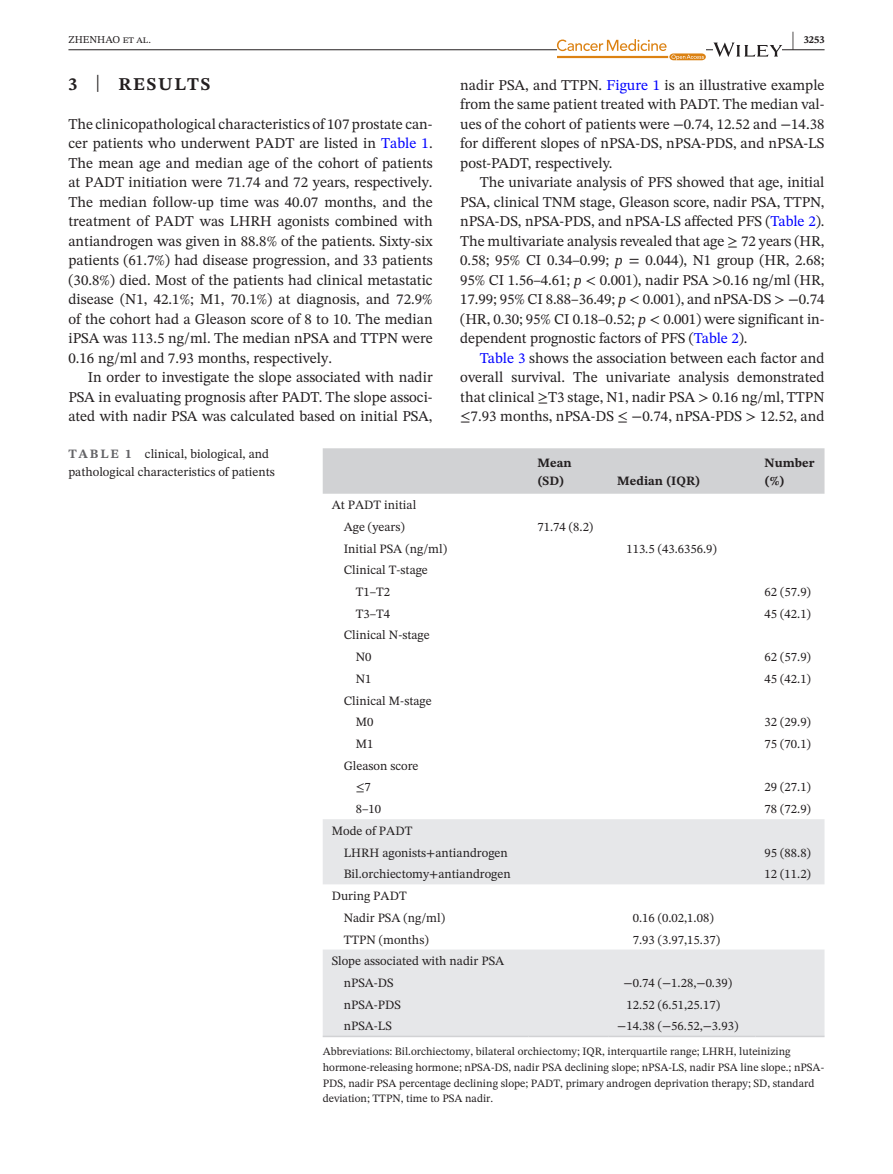
<style>
.page{position:relative;width:893px;height:1174px;background:#fff}
.page>*{position:absolute;margin:0;border:0;box-sizing:border-box;transform-origin:0 0}
.t1{font:700 21px "STIX Two Text";color:#231f20;scale:.42 1}
.t2{font:700 18px "STIX Two Text";letter-spacing:.1em;color:#231f20}
.t3{font:15px/19.5px "STIX Two Text";color:#231f20;text-align:justify}
.t4{font:12.75px/21.8px "STIX Two Text";color:#231f20}
.t5{font:700 12.75px/17.2px "STIX Two Text";color:#231f20}
.t6{font:12.75px "STIX Math";color:#231f20}
.t7{font:11.25px/15.8px "STIX Two Text";color:#231f20}
.t8{font:10.5px "STIX Two Text";color:#231f20}
.t9{font:700 10.5px "STIX Two Text";color:#231f20}
.s1{font-weight:400;font-size:23.7px}
.s2{color:#00f}
.s3{font-family:"STIX Math"}
.s4{font-style:italic}
.s5{font-weight:700;color:#636366}
.s6{font-family:"STIX Two Text"}
</style>
<div class="page">
<hr style="left:68px;top:49px;width:756px;height:1px;background:#231f20">
<svg style="left:557px;top:39px;width:149px;height:21px"></svg>
<svg style="left:713px;top:43px;width:69px;height:14px"></svg>
<div style="left:323px;top:448px;width:501px;height:46px;background:#d1d2d4"></div>
<svg style="left:323px;top:819px;width:501px;height:216px;fill:#e6e7e9"></svg>
<hr style="left:323px;top:1035px;width:205px;height:2px;background:#d1d2d4">
<hr style="left:528px;top:1035px;width:80px;height:2px;background:#d1d2d4">
<hr style="left:608px;top:1035px;width:148px;height:2px;background:#d1d2d4">
<hr style="left:756px;top:1035px;width:68px;height:2px;background:#d1d2d4">
<h1 class="t1" style="left:792px;top:24px;width:8px">|</h1>
<p class="t8" style="left:68px;top:32px;width:84px">ZHENHAO et al.</p>
<p class="t9" style="left:804px;top:32px;width:22px">3253</p>
<p class="t2" style="left:68px;top:71px;width:143px">3 <span class="s1">|</span> RESULTS</p>
<p class="t3" style="left:68px;top:114px;width:366px">The clinicopathological characteristics of 107 prostate can&shy;cer patients who underwent PADT are listed in <span class="s2">Table 1</span>.<br>The mean age and median age of the cohort of patients at PADT initiation were 71.74 and 72 years, respectively.<br>The median follow-up time was 40.07 months, and the treatment of PADT was LHRH agonists combined with antiandrogen was given in 88.8% of the patients. Sixty-six patients (61.7%) had disease progression, and 33 patients (30.8%) died. Most of the patients had clinical metastatic disease (N1, 42.1%; M1, 70.1%) at diagnosis, and 72.9% of the cohort had a Gleason score of 8 to 10. The median iPSA was 113.5 ng/ml. The median nPSA and TTPN were 0.16 ng/ml and 7.93 months, respectively.</p>
<p class="t3" style="left:68px;top:367px;width:366px;text-indent:20px">In order to investigate the slope associated with nadir PSA in evaluating prognosis after PADT. The slope associ&shy;ated with nadir PSA was calculated based on initial PSA,</p>
<p class="t3" style="left:460px;top:75px;width:366px">nadir PSA, and TTPN. <span class="s2">Figure 1</span> is an illustrative example from the same patient treated with PADT. The median val&shy;ues of the cohort of patients were −0.74, 12.52 and −14.38 for different slopes of nPSA-DS, nPSA-PDS, and nPSA-LS post-PADT, respectively.</p>
<p class="t3" style="left:460px;top:172px;width:366px;text-indent:20px">The univariate analysis of PFS showed that age, initial PSA, clinical TNM stage, Gleason score, nadir PSA, TTPN, nPSA-DS, nPSA-PDS, and nPSA-LS affected PFS (<span class="s2">Table 2</span>).<br>The multivariate analysis revealed that age <span class="s3">≥</span> 72 years (HR, 0.58; 95% CI 0.34–0.99; <span class="s4">p</span> = 0.044), N1 group (HR, 2.68; 95% CI 1.56–4.61; <span class="s4">p</span> &lt; 0.001), nadir PSA &gt;0.16 ng/ml (HR, 17.99; 95% CI 8.88–36.49; <span class="s4">p</span> &lt; 0.001), and nPSA-DS &gt; −0.74 (HR, 0.30; 95% CI 0.18–0.52; <span class="s4">p</span> &lt; 0.001) were significant in&shy;dependent prognostic factors of PFS (<span class="s2">Table 2</span>).</p>
<p class="t3" style="left:460px;top:348px;width:366px;text-indent:20px"><span class="s2">Table 3</span> shows the association between each factor and overall survival. The univariate analysis demonstrated that clinical <span class="s3">≥</span>T3 stage, N1, nadir PSA &gt; 0.16 ng/ml, TTPN <span class="s3">≤</span>7.93 months, nPSA-DS <span class="s3">≤</span> −0.74, nPSA-PDS &gt; 12.52, and</p>
<p class="t5" style="left:537px;top:455px;width:36px">Mean (SD)</p>
<p class="t4" style="left:68px;top:445px;width:208px;line-height:18px"><span class="s5">TABLE 1</span> clinical, biological, and pathological characteristics of patients</p>
<p class="t5" style="left:765px;top:455px;width:51px">Number (%)</p>
<p class="t5" style="left:617px;top:472px;width:85px">Median (IQR)</p>
<p class="t4" style="left:332px;top:494px;width:86px;text-align:center">At PADT initial<br>Age (years)</p>
<p class="t4" style="left:537px;top:515px;width:57px">71.74 (8.2)</p>
<p class="t4" style="left:344px;top:537px;width:105px">Initial PSA (ng/ml)</p>
<p class="t4" style="left:626px;top:537px;width:92px">113.5 (43.6356.9)</p>
<p class="t4" style="left:356px;top:559px;width:74px;text-indent:-12px">Clinical T-stage<br>T1–T2</p>
<p class="t4" style="left:765px;top:581px;width:48px">62 (57.9)</p>
<p class="t4" style="left:356px;top:602px;width:36px">T3–T4</p>
<p class="t4" style="left:765px;top:602px;width:48px">45 (42.1)</p>
<p class="t4" style="left:356px;top:624px;width:75px;text-indent:-12px">Clinical N-stage<br>N0</p>
<p class="t4" style="left:765px;top:646px;width:48px">62 (57.9)</p>
<p class="t4" style="left:356px;top:667px;width:17px">N1</p>
<p class="t4" style="left:765px;top:667px;width:48px">45 (42.1)</p>
<p class="t4" style="left:356px;top:689px;width:77px;text-indent:-12px">Clinical M-stage<br>M0</p>
<p class="t4" style="left:765px;top:711px;width:48px">32 (29.9)</p>
<p class="t4" style="left:356px;top:733px;width:19px">M1</p>
<p class="t4" style="left:765px;top:733px;width:48px">75 (70.1)</p>
<p class="t4" style="left:344px;top:754px;width:76px">Gleason score</p>
<p class="t6" style="left:356px;top:779px;width:17px">≤<span class="s6">7</span></p>
<p class="t4" style="left:765px;top:776px;width:48px">29 (27.1)</p>
<p class="t4" style="left:356px;top:798px;width:27px">8–10</p>
<p class="t4" style="left:765px;top:798px;width:48px">78 (72.9)</p>
<p class="t4" style="left:344px;top:819px;width:166px;text-indent:-12px">Mode of PADT<br>LHRH agonists+antiandrogen</p>
<p class="t4" style="left:765px;top:841px;width:48px">95 (88.8)</p>
<p class="t4" style="left:344px;top:863px;width:168px">Bil.orchiectomy+antiandrogen</p>
<p class="t4" style="left:765px;top:863px;width:48px">12 (11.2)</p>
<p class="t4" style="left:344px;top:885px;width:103px;text-indent:-12px">During PADT<br>Nadir PSA (ng/ml)</p>
<p class="t4" style="left:633px;top:906px;width:83px">0.16 (0.02,1.08)</p>
<p class="t4" style="left:344px;top:928px;width:87px">TTPN (months)</p>
<p class="t4" style="left:633px;top:928px;width:89px">7.93 (3.97,15.37)</p>
<p class="t4" style="left:344px;top:950px;width:162px;text-indent:-12px">Slope associated with nadir PSA nPSA-DS</p>
<p class="t4" style="left:623px;top:971px;width:110px">−0.74 (−1.28,−0.39)</p>
<p class="t4" style="left:344px;top:993px;width:59px">nPSA-PDS</p>
<p class="t4" style="left:626px;top:993px;width:95px">12.52 (6.51,25.17)</p>
<p class="t4" style="left:344px;top:1015px;width:50px">nPSA-LS</p>
<p class="t4" style="left:617px;top:1015px;width:123px">−14.38 (−56.52,−3.93)</p>
<p class="t7" style="left:323px;top:1043px;width:503px">Abbreviations: Bil.orchiectomy, bilateral orchiectomy; IQR, interquartile range; LHRH, luteinizing hormone-releasing hormone; nPSA-DS, nadir PSA declining slope; nPSA-LS, nadir PSA line slope.; nPSA-PDS, nadir PSA percentage declining slope; PADT, primary androgen deprivation therapy; SD, standard deviation; TTPN, time to PSA nadir.</p>
</div>
